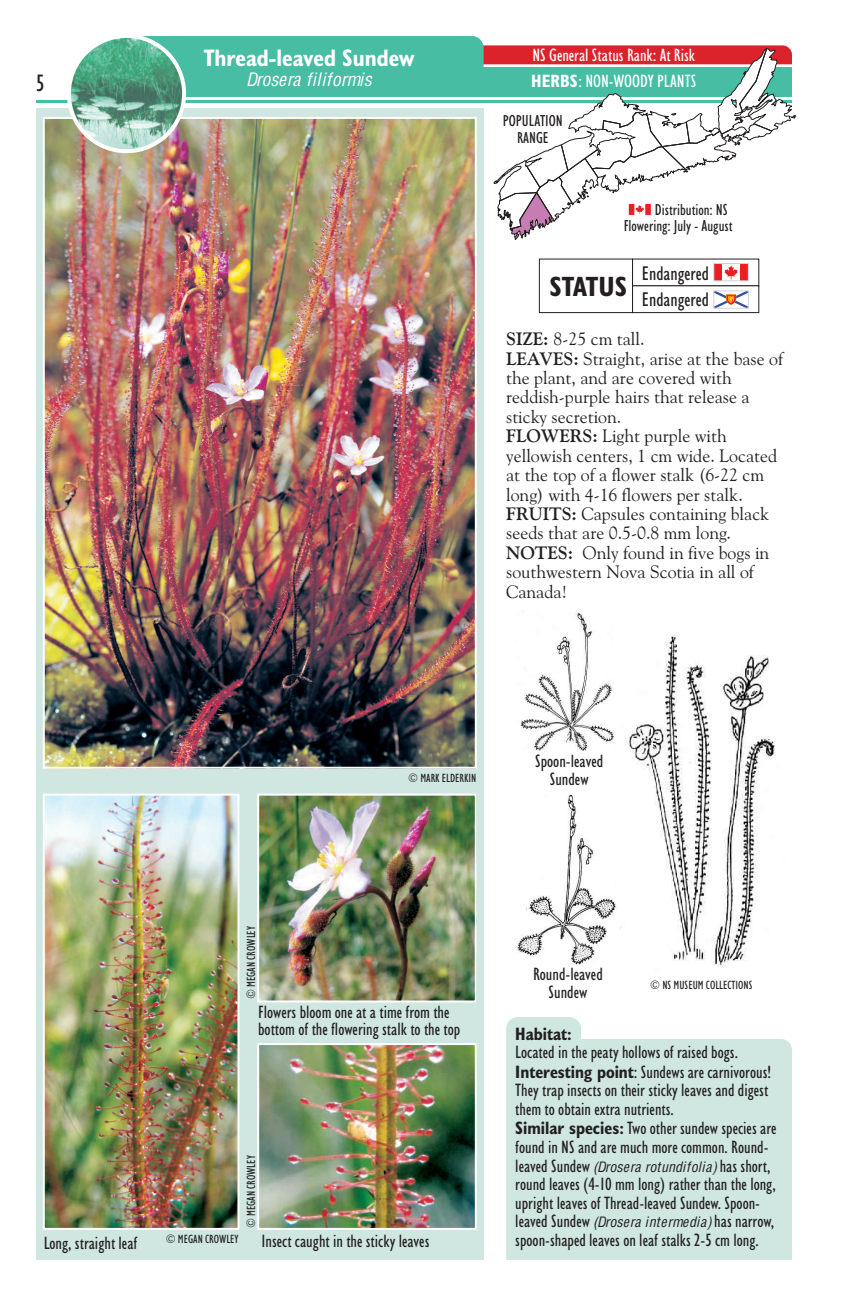
<style>
.page{position:relative;width:864px;height:1296px;background:#fff}
.page>*{position:absolute;margin:0;border:0;box-sizing:border-box;transform-origin:0 0}
.t1{font:700 condensed 24px "Humanist 521 BT";color:#fff}
.t2{font:condensed 24px "Humanist 521 BT";color:#231f20}
.t3{font:condensed 20px/25.8px "Humanist 521 BT";color:#231f20;text-align:right}
.t4{font:condensed 18px/18.8px "Humanist 521 BT";color:#231f20}
.t5{font:18px/19.4px "Goudy Old Style BT";color:#231f20}
.t6{font:condensed 18px "Humanist 521 BT";color:#fff}
.t7{font:italic 18px "Switzerland Condensed";letter-spacing:-.015em;color:#fff}
.t8{font:700 condensed 18px "Humanist 521 BT";color:#231f20}
.t9{font:condensed 16px/16.6px "Humanist 521 BT";color:#231f20;text-align:center}
.t10{font:condensed 12px "Humanist 521 BT";color:#231f20}
.s1{font-weight:700}
.s2{font-family:"Switzerland Condensed";font-style:italic;font-stretch:normal;font-size:14px}
</style>
<div class="page">
<hr style="left:36px;top:100px;width:756px;height:3px;background:#47bda4">
<div style="left:36px;top:108px;width:448px;height:1152px;background:#cfe7e0"></div>
<img style="left:46px;top:120px;width:428px;height:646px">
<svg style="left:539px;top:259px;width:220px;height:54px"></svg>
<div style="left:714px;top:291px;width:35px;height:17px;border:1px solid #d1d2d4"></div>
<img style="left:125px;top:36px;width:671px;height:205px">
<img style="left:69px;top:36px;width:115px;height:115px;border-radius:50%">
<div style="left:67px;top:34px;width:119px;height:119px;border:4px solid #fff;border-radius:50%"></div>
<div style="left:506px;top:1017px;width:286px;height:243px;background:#cfe7e0"></div>
<img style="left:260px;top:1046px;width:214px;height:181px">
<img style="left:260px;top:797px;width:214px;height:202px">
<img style="left:46px;top:797px;width:190px;height:430px">
<img style="left:517px;top:794px;width:99px;height:171px">
<img style="left:520px;top:611px;width:94px;height:140px">
<img style="left:619px;top:632px;width:157px;height:335px">
<div style="left:43px;top:794px;width:196px;height:436px;border:2px solid #fff"></div>
<div style="left:257px;top:1043px;width:220px;height:187px;border:2px solid #fff"></div>
<div style="left:257px;top:794px;width:220px;height:208px;border:2px solid #fff"></div>
<h1 class="t2" style="left:36px;top:73px;width:10px">5</h1>
<h1 class="t1" style="left:204px;top:48px;width:212px">Thread-leaved Sundew</h1>
<p class="t7" style="left:246px;top:69px;width:127px">Drosera filiformis</p>
<p class="t6" style="left:532px;top:47px;width:164px">NS General Status Rank: At Risk</p>
<p class="t6" style="left:531px;top:74px;width:167px"><span class="s1">HERBS</span> : NON-WOODY PLANTS</p>
<p class="t9" style="left:503px;top:114px;width:62px">POPULATION<br>RANGE</p>
<p class="t9" style="left:655px;top:202px;width:74px">Distribution: NS</p>
<p class="t9" style="left:624px;top:219px;width:110px">Flowering: July - August</p>
<p class="t3" style="left:550px;top:262px;width:161px">Endangered<br><sup>STATUS</sup> Endangered</p>
<p class="t5" style="left:506px;top:331px;width:278px"><span class="s1">SIZE:</span> 8-25 cm tall.<br><span class="s1">LEAVES:</span> Straight, arise at the base of the plant, and are covered with reddish-purple hairs that release a sticky secretion.<br><span class="s1">FLOWERS:</span> Light purple with yellowish centers, 1 cm wide. Located at the top of a flower stalk (6-22 cm long) with 4-16 flowers per stalk.<br><span class="s1">FRUITS:</span> Capsules containing black seeds that are 0.5-0.8 mm long.<br><span class="s1">NOTES:</span> Only found in five bogs in southwestern Nova Scotia in all of<br>Canada!</p>
<p class="t10" style="left:408px;top:773px;width:70px">© MARK ELDERKIN</p>
<p class="t4" style="left:535px;top:754px;width:70px;line-height:17.6px;text-align:center">Spoon-leaved<br>Sundew</p>
<p class="t10" style="left:246px;top:999px;width:74px;rotate:-90deg">© MEGAN CROWLEY</p>
<p class="t4" style="left:258px;top:1004px;width:204px;line-height:17.6px">Flowers bloom one at a time from the bottom of the flowering stalk to the top</p>
<p class="t4" style="left:44px;top:1235px;width:95px">Long, straight leaf</p>
<p class="t10" style="left:166px;top:1234px;width:74px">© MEGAN CROWLEY</p>
<p class="t10" style="left:246px;top:1228px;width:74px;rotate:-90deg">© MEGAN CROWLEY</p>
<p class="t4" style="left:261px;top:1232px;width:170px">Insect caught in the sticky leaves</p>
<p class="t4" style="left:533px;top:967px;width:71px;line-height:17.6px;text-align:center">Round-leaved<br>Sundew</p>
<p class="t10" style="left:650px;top:980px;width:104px">© NS MUSEUM COLLECTIONS</p>
<p class="t8" style="left:515px;top:1026px;width:58px">Habitat:</p>
<p class="t4" style="left:515px;top:1044px;width:263px">Located in the peaty hollows of raised bogs.<br><span class="s1">Interesting point</span>: Sundews are carnivorous!<br>They trap insects on their sticky leaves and digest them to obtain extra nutrients.<br><span class="s1">Similar species:</span> Two other sundew species are found in NS and are much more common. Round&shy;leaved Sundew <span class="s2">(Drosera rotundifolia)</span> has short, round leaves (4-10 mm long) rather than the long, upright leaves of Thread-leaved Sundew. Spoon&shy;leaved Sundew <span class="s2">(Drosera intermedia)</span> has narrow, spoon-shaped leaves on leaf stalks 2-5 cm long.</p>
</div>
